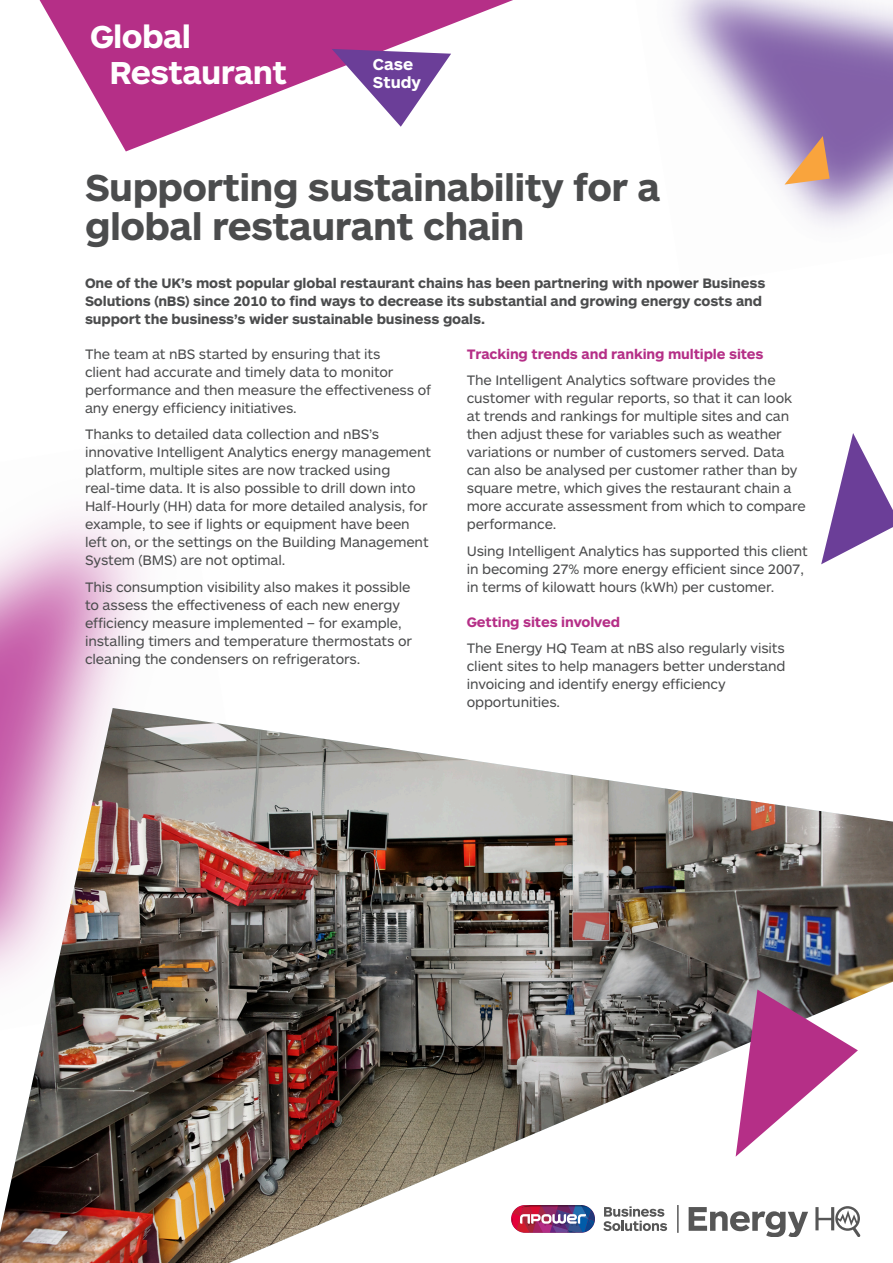
<style>
.page{position:relative;width:893px;height:1263px;background:#fff}
.page>*{position:absolute;margin:0;border:0;box-sizing:border-box;transform-origin:0 0}
.t1{font:700 39px/39px "ARS Maquette Pro";letter-spacing:-.015em;color:#4b4c4d}
.t2{font:700 33px/36px "ARS Maquette Pro";letter-spacing:-.02em;color:#fff}
.t3{font:700 16.5px "ARS Maquette Pro";color:#fff}
.t4{font:14.25px/18px "ARS Maquette Pro";letter-spacing:-.01em;color:#4b4c4d}
.t5{font:700 14.25px/18px "ARS Maquette Pro";letter-spacing:-.01em;color:#4b4c4d}
.t6{font:700 14.25px "ARS Maquette Pro";letter-spacing:-.01em;color:#b52f87}
</style>
<div class="page">
<img style="left:674px;top:0;width:219px;height:227px">
<img style="left:0;top:516px;width:142px;height:192px">
<svg style="left:784px;top:136px;width:46px;height:49px;background:#cfa08c"></svg>
<img style="left:0;top:708px;width:893px;height:555px">
<svg style="left:821px;top:433px;width:72px;height:131px"></svg>
<svg style="left:736px;top:989px;width:122px;height:168px"></svg>
<svg style="left:40px;top:0;width:473px;height:151px;fill:#b52f87"></svg>
<svg style="left:332px;top:49px;width:119px;height:78px"></svg>
<p class="t2" style="left:110px;top:16px;width:179px;text-indent:-19px">Global<br>Restaurant</p>
<p class="t3" style="left:373px;top:53px;width:42px">Case</p>
<p class="t3" style="left:373px;top:71px;width:50px">Study</p>
<p class="t1" style="left:85px;top:166px;width:577px">Supporting sustainability for a global restaurant chain</p>
<p class="t5" style="left:85px;top:273px;width:682px">One of the UK’s most popular global restaurant chains has been partnering with npower Business<br>Solutions (nBS) since 2010 to find ways to decrease its substantial and growing energy costs and support the business’s wider sustainable business goals.</p>
<p class="t4" style="left:85px;top:344px;width:348px">The team at nBS started by ensuring that its<br>client had accurate and timely data to monitor performance and then measure the effectiveness of any energy efficiency initiatives.</p>
<p class="t4" style="left:85px;top:425px;width:348px">Thanks to detailed data collection and nBS’s innovative Intelligent Analytics energy management platform, multiple sites are now tracked using real-time data. It is also possible to drill down into Half-Hourly (HH) data for more detailed analysis, for example, to see if lights or equipment have been left on, or the settings on the Building Management System (BMS) are not optimal.</p>
<p class="t4" style="left:85px;top:577px;width:328px">This consumption visibility also makes it possible to assess the effectiveness of each new energy efficiency measure implemented – for example, installing timers and temperature thermostats or cleaning the condensers on refrigerators.</p>
<p class="t6" style="left:467px;top:345px;width:298px">Tracking trends and ranking multiple sites</p>
<p class="t4" style="left:467px;top:371px;width:340px">The Intelligent Analytics software provides the customer with regular reports, so that it can look at trends and rankings for multiple sites and can then adjust these for variables such as weather variations or number of customers served. Data can also be analysed per customer rather than by square metre, which gives the restaurant chain a more accurate assessment from which to compare performance.</p>
<p class="t4" style="left:467px;top:541px;width:343px">Using Intelligent Analytics has supported this client in becoming 27% more energy efficient since 2007, in terms of kilowatt hours (kWh) per customer.</p>
<p class="t6" style="left:467px;top:613px;width:155px">Getting sites involved</p>
<p class="t4" style="left:467px;top:639px;width:320px">The Energy HQ Team at nBS also regularly visits client sites to help managers better understand invoicing and identify energy efficiency opportunities.</p>
</div>
